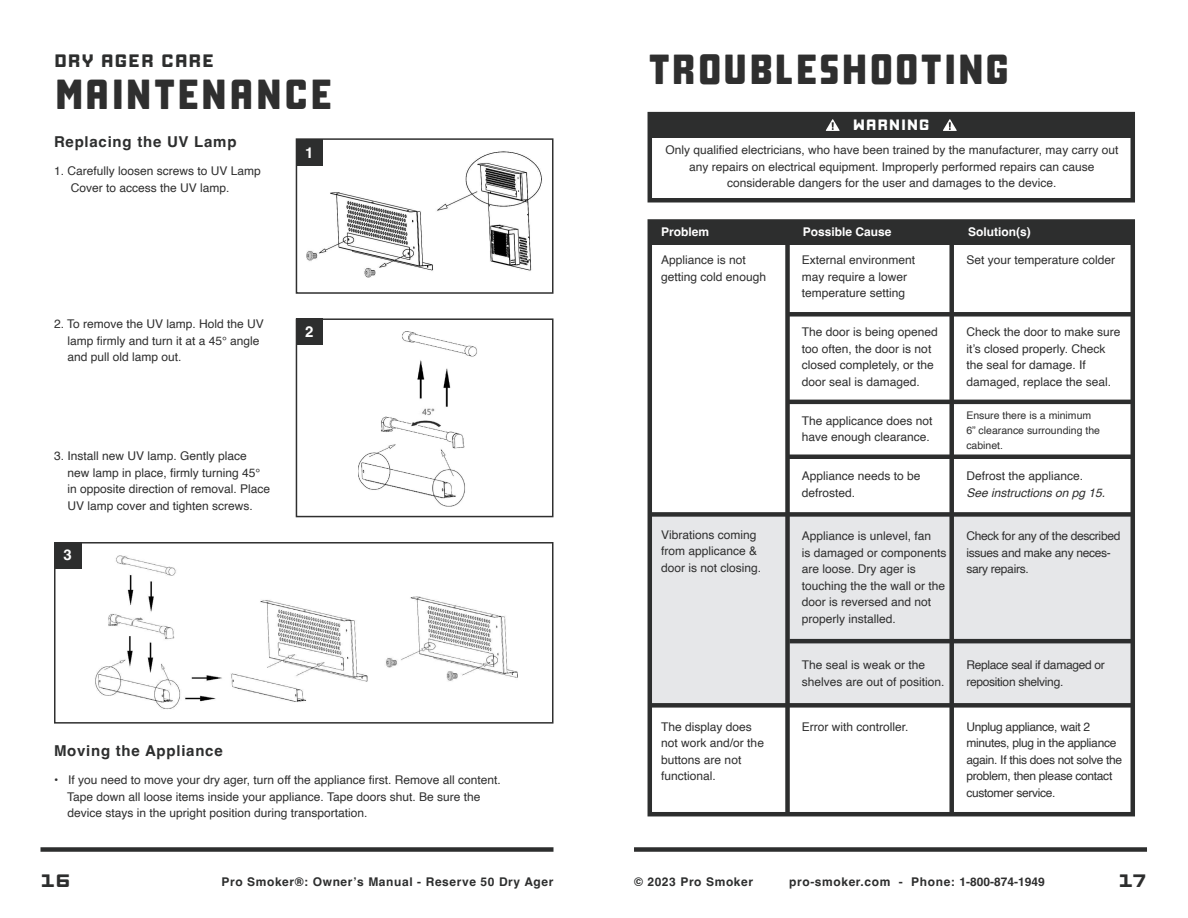
<style>
.page{position:relative;width:1188px;height:918px;background:#fff}
.page>*{position:absolute;margin:0;border:0;box-sizing:border-box;transform-origin:0 0}
.t1{font:800 42px "Manufaktur";letter-spacing:.02em;color:#2f2f2f}
.t2{font:800 expanded 18px "Manufaktur";letter-spacing:.04em;color:#2d2e2e}
.t3{font:900 expanded 18px "Manufaktur";color:#2d2e2e}
.t4{font:700 15px "Helvetica";letter-spacing:.05em;color:#2d2e2e}
.t5{font:800 expanded 15px "Manufaktur";letter-spacing:.035em;color:#fff}
.t6{font:700 15px "Helvetica";color:#fff}
.t7{font:12px/16.5px "Helvetica";color:#2f2f2f}
.t8{font:12px/16.5px "Helvetica";letter-spacing:-.025em;color:#2f2f2f}
.t9{font:700 12px "Helvetica";letter-spacing:.05em;color:#2d2e2e}
.t10{font:700 12px "Helvetica";color:#fff}
.t11{font:italic 12px "Helvetica";color:#2f2f2f}
.t12{font:10.5px/15px "Helvetica";color:#2f2f2f}
.s1{color:#2f2f2f}
</style>
<div class="page">
<div style="left:40px;top:847px;width:514px;height:5px;background:#2d2e2e"></div>
<div style="left:634px;top:847px;width:513px;height:5px;background:#2d2e2e"></div>
<div style="left:651px;top:514px;width:482px;height:191px;background:#e6e7e9"></div>
<div style="left:648px;top:219px;width:487px;height:597px;border:4px solid #2d2e2e"></div>
<div style="left:648px;top:221px;width:485px;height:24px;background:#2d2e2e"></div>
<div style="left:785px;top:245px;width:5px;height:569px;background:#2d2e2e"></div>
<div style="left:949px;top:245px;width:5px;height:569px;background:#2d2e2e"></div>
<div style="left:788px;top:312px;width:345px;height:5px;background:#2d2e2e"></div>
<hr style="left:788px;top:400px;width:345px;height:4px;background:#2d2e2e">
<div style="left:788px;top:454px;width:345px;height:5px;background:#2d2e2e"></div>
<div style="left:650px;top:512px;width:483px;height:5px;background:#2d2e2e"></div>
<hr style="left:789px;top:639px;width:345px;height:4px;background:#2d2e2e">
<div style="left:650px;top:703px;width:482px;height:5px;background:#2d2e2e"></div>
<div style="left:648px;top:112px;width:487px;height:90px;border:4px solid #2d2e2e"></div>
<div style="left:648px;top:114px;width:486px;height:23px;background:#2d2e2e"></div>
<svg style="left:826px;top:119px;width:14px;height:12px"></svg>
<svg style="left:943px;top:119px;width:14px;height:12px"></svg>
<img style="left:307px;top:151px;width:235px;height:126px">
<div style="left:296px;top:138px;width:258px;height:156px;border:2px solid #2f2f2f"></div>
<div style="left:297px;top:140px;width:26px;height:26px;background:#2d2e2e"></div>
<img style="left:358px;top:331px;width:119px;height:176px">
<div style="left:297px;top:318px;width:26px;height:27px;background:#2d2e2e"></div>
<div style="left:296px;top:318px;width:258px;height:199px;border:2px solid #2f2f2f"></div>
<img style="left:95px;top:555px;width:423px;height:154px">
<div style="left:55px;top:542px;width:26px;height:26px;background:#2d2e2e"></div>
<div style="left:54px;top:542px;width:500px;height:182px;border:2px solid #2f2f2f"></div>
<p class="t2" style="left:54px;top:48px;width:162px">DRY AGER CARE</p>
<p class="t1" style="left:54px;top:64px;width:280px">MAINTENANCE</p>
<p class="t4" style="left:54px;top:132px;width:184px">Replacing the UV Lamp</p>
<p class="t7" style="left:54px;top:163px;width:208px">1. Carefully loosen screws to UV Lamp</p>
<p class="t7" style="left:71px;top:180px;width:160px">Cover to access the UV lamp.</p>
<p class="t6" style="left:305px;top:144px;width:10px">1</p>
<p class="t7" style="left:54px;top:316px;width:211px">2. To remove the UV lamp. Hold the UV</p>
<p class="t7" style="left:67px;top:333px;width:194px">lamp firmly and turn it at a 45° angle</p>
<p class="t7" style="left:67px;top:349px;width:116px">and pull old lamp out.</p>
<p class="t7" style="left:54px;top:448px;width:194px">3. Install new UV lamp. Gently place</p>
<p class="t7" style="left:67px;top:465px;width:194px">new lamp in place, firmly turning 45°</p>
<p class="t7" style="left:67px;top:481px;width:204px">in opposite direction of removal. Place</p>
<p class="t7" style="left:67px;top:498px;width:187px">UV lamp cover and tighten screws.</p>
<p class="t6" style="left:64px;top:546px;width:10px">3</p>
<p class="t6" style="left:305px;top:322px;width:10px">2</p>
<p class="t4" style="left:54px;top:741px;width:170px">Moving the Appliance</p>
<p class="t7" style="left:54px;top:772px;width:448px">• If you need to move your dry ager, turn off the appliance first. Remove all content.</p>
<p class="t7" style="left:67px;top:788px;width:415px">Tape down all loose items inside your appliance. Tape doors shut. Be sure the</p>
<p class="t7" style="left:67px;top:805px;width:302px">device stays in the upright position during transportation.</p>
<p class="t1" style="left:648px;top:40px;width:364px">TROUBLESHOOTING</p>
<p class="t5" style="left:853px;top:114px;width:78px">WARNING</p>
<p class="t7" style="left:665px;top:142px;width:454px;text-align:center">Only qualified electricians, who have been trained by the manufacturer, may carry out any repairs on electrical equipment. Improperly performed repairs can cause</p>
<p class="t7" style="left:727px;top:175px;width:331px">considerable dangers for the user and damages to the device.</p>
<p class="t10" style="left:661px;top:224px;width:50px">Problem</p>
<p class="t10" style="left:803px;top:224px;width:90px">Possible Cause</p>
<p class="t10" style="left:968px;top:224px;width:64px">Solution(s)</p>
<p class="t7" style="left:661px;top:252px;width:86px">Appliance is not</p>
<p class="t7" style="left:661px;top:269px;width:106px">getting cold enough</p>
<p class="t7" style="left:966px;top:252px;width:150px">Set your temperature colder</p>
<p class="t7" style="left:802px;top:252px;width:115px">External environment</p>
<p class="t7" style="left:802px;top:269px;width:107px">may require a lower</p>
<p class="t7" style="left:802px;top:285px;width:105px">temperature setting</p>
<p class="t7" style="left:802px;top:324px;width:138px">The door is being opened</p>
<p class="t7" style="left:802px;top:341px;width:133px">too often, the door is not closed completely, or the</p>
<p class="t7" style="left:802px;top:374px;width:120px">door seal is damaged.</p>
<p class="t7" style="left:802px;top:413px;width:132px">The applicance does not</p>
<p class="t7" style="left:802px;top:429px;width:130px">have enough clearance.</p>
<p class="t7" style="left:802px;top:468px;width:120px">Appliance needs to be</p>
<p class="t7" style="left:802px;top:485px;width:55px">defrosted.</p>
<p class="t7" style="left:802px;top:528px;width:131px">Appliance is unlevel, fan</p>
<p class="t7" style="left:802px;top:545px;width:146px">is damaged or components</p>
<p class="t7" style="left:802px;top:561px;width:145px">are loose. Dry ager is touching the the wall or the door is reversed and not</p>
<p class="t7" style="left:802px;top:611px;width:96px">properly installed.</p>
<p class="t7" style="left:802px;top:657px;width:144px">The seal is weak or the shelves are out of position.</p>
<p class="t7" style="left:802px;top:719px;width:108px">Error with controller.</p>
<p class="t7" style="left:966px;top:324px;width:156px">Check the door to make sure it’s closed properly. Check the seal for damage. If</p>
<p class="t7" style="left:966px;top:374px;width:146px">damaged, replace the seal.</p>
<p class="t12" style="left:966px;top:408px;width:135px">Ensure there is a minimum<br>6” clearance surrounding the cabinet.</p>
<p class="t7" style="left:966px;top:468px;width:118px">Defrost the appliance.</p>
<p class="t11" style="left:966px;top:483px;width:140px">See instructions on pg 15.</p>
<p class="t8" style="left:966px;top:528px;width:156px">Check for any of the described issues and make any neces&shy;sary repairs.</p>
<p class="t7" style="left:661px;top:527px;width:102px">Vibrations coming from applicance &amp; door is not closing.</p>
<p class="t8" style="left:966px;top:657px;width:140px">Replace seal if damaged or</p>
<p class="t8" style="left:966px;top:674px;width:99px">reposition shelving.</p>
<p class="t8" style="left:966px;top:719px;width:157px">Unplug appliance, wait 2 minutes, plug in the appliance again. If this does not solve the problem, then please contact customer service.</p>
<p class="t7" style="left:661px;top:719px;width:104px">The display does not work and/or the buttons are not</p>
<p class="t7" style="left:661px;top:768px;width:56px">functional.</p>
<h2 class="t3" style="left:40px;top:868px;width:32px">16</h2>
<p class="t9" style="left:222px;top:875px;width:333px">Pro Smoker®: Owner’s Manual - Reserve 50 Dry Ager</p>
<p class="t9" style="left:634px;top:875px;width:121px">© 2023 Pro Smoker</p>
<p class="t9" style="left:789px;top:875px;width:257px">pro-smoker.com - Phone: <span class="s1">1-800-874-1949</span></p>
<h2 class="t3" style="left:1119px;top:868px;width:30px">17</h2>
</div>
